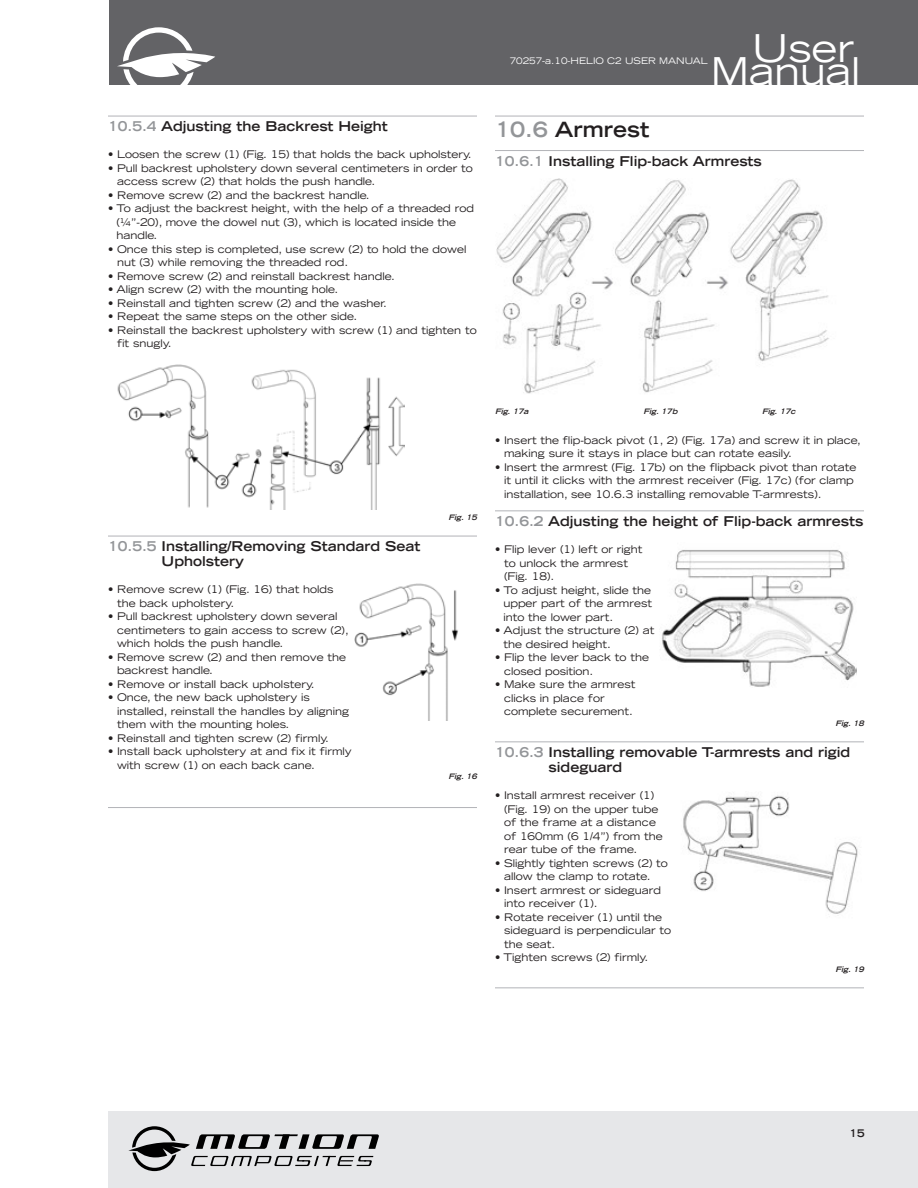
<style>
.page{position:relative;width:918px;height:1188px;background:#fff}
.page>*{position:absolute;margin:0;border:0;box-sizing:border-box;transform-origin:0 0}
.t1{font:expanded 38.4px "Trade Gothic LH";color:#fff}
.TITRE_2{font:700 expanded 21px "Trade Gothic LH";color:#231f20}
.Sous-titre{font:700 expanded 13.5px/15px "Trade Gothic LH";color:#231f20}
.Texte{font:expanded 10.5px/13.5px "Trade Gothic LH";color:#231f20}
.t2{font:700 expanded 10.5px "Trade Gothic LH";color:#231f20}
.t3{font:expanded 9px "Trade Gothic LH";color:#fff}
.Texte-2{font:italic 700 expanded 7.5px "Trade Gothic LH";color:#231f20}
.s1{color:#939598}
</style>
<div class="page">
<div style="left:110px;top:0;width:808px;height:85px;background:#636366"></div>
<div style="left:109px;top:1112px;width:809px;height:76px;background:#e6e7e9"></div>
<svg style="left:117px;top:27px;width:98px;height:58px"></svg>
<svg style="left:128px;top:1126px;width:251px;height:45px"></svg>
<hr style="left:108px;top:116px;width:369px;height:1px;background:#b2b3b7">
<hr style="left:108px;top:536px;width:369px;height:1px;background:#b2b3b7">
<hr style="left:108px;top:807px;width:369px;height:1px;background:#b2b3b7">
<img style="left:117px;top:364px;width:287px;height:145px">
<img style="left:354px;top:583px;width:104px;height:138px">
<hr style="left:495px;top:116px;width:369px;height:1px;background:#b2b3b7">
<hr style="left:495px;top:150px;width:369px;height:1px;background:#b2b3b7">
<hr style="left:495px;top:510px;width:369px;height:1px;background:#b2b3b7">
<hr style="left:495px;top:741px;width:369px;height:1px;background:#b2b3b7">
<hr style="left:495px;top:987px;width:369px;height:1px;background:#b2b3b7">
<img style="left:496px;top:178px;width:333px;height:216px">
<img style="left:662px;top:550px;width:194px;height:137px">
<img style="left:683px;top:795px;width:175px;height:119px">
<p class="Sous-titre" style="left:108px;top:119px;width:281px"><span class="s1">10.5.4</span> Adjusting the Backrest Height</p>
<p class="Texte" style="left:108px;top:148px;width:365px">• Loosen the screw (1) (Fig. 15) that holds the back upholstery.</p>
<p class="Texte" style="left:117px;top:161px;width:357px;text-indent:-9px">• Pull backrest upholstery down several centimeters in order to access screw (2) that holds the push handle.</p>
<p class="Texte" style="left:108px;top:188px;width:263px">• Remove screw (2) and the backrest handle.</p>
<p class="Texte" style="left:116px;top:202px;width:359px;text-indent:-8px">• To adjust the backrest height, with the help of a threaded rod (¼”-20), move the dowel nut (3), which is located inside the handle.</p>
<p class="Texte" style="left:117px;top:242px;width:351px;text-indent:-9px">• Once this step is completed, use screw (2) to hold the dowel nut (3) while removing the threaded rod.</p>
<p class="Texte" style="left:108px;top:269px;width:288px">• Remove screw (2) and reinstall backrest handle.</p>
<p class="Texte" style="left:108px;top:283px;width:232px">• Align screw (2) with the mounting hole.</p>
<p class="Texte" style="left:108px;top:296px;width:281px">• Reinstall and tighten screw (2) and the washer.</p>
<p class="Texte" style="left:108px;top:310px;width:251px">• Repeat the same steps on the other side.</p>
<p class="Texte" style="left:117px;top:323px;width:361px;text-indent:-9px">• Reinstall the backrest upholstery with screw (1) and tighten to fit snugly.</p>
<h1 class="t1" style="left:752px;top:23px;width:104px">User</h1>
<h1 class="t1" style="left:711px;top:46px;width:151px">Manual</h1>
<p class="t3" style="left:510px;top:55px;width:199px">70257-a.10-HELIO C2 USER MANUAL</p>
<p class="TITRE_2" style="left:495px;top:116px;width:156px"><span class="s1">10.6</span> Armrest</p>
<p class="Sous-titre" style="left:495px;top:153px;width:268px"><span class="s1">10.6.1</span> Installing Flip-back Armrests</p>
<p class="Sous-titre" style="left:162px;top:539px;width:260px;text-indent:-54px"><span class="s1">10.5.5</span> Installing/Removing Standard Seat<br>Upholstery</p>
<p class="Texte" style="left:117px;top:583px;width:218px;text-indent:-9px">• Remove screw (1) (Fig. 16) that holds the back upholstery.</p>
<p class="Texte" style="left:117px;top:610px;width:233px;text-indent:-9px">• Pull backrest upholstery down several centimeters to gain access to screw (2), which holds the push handle.</p>
<p class="Texte" style="left:117px;top:650px;width:231px;text-indent:-9px">• Remove screw (2) and then remove the backrest handle.</p>
<p class="Texte" style="left:108px;top:677px;width:208px">• Remove or install back upholstery.</p>
<p class="Texte" style="left:117px;top:691px;width:234px;text-indent:-9px">• Once, the new back upholstery is installed, reinstall the handles by aligning them with the mounting holes.</p>
<p class="Texte" style="left:108px;top:731px;width:223px">• Reinstall and tighten screw (2) firmly.</p>
<p class="Texte" style="left:117px;top:745px;width:236px;text-indent:-9px">• Install back upholstery at and fix it firmly with screw (1) on each back cane.</p>
<p class="Texte-2" style="left:448px;top:512px;width:32px">Fig.15</p>
<p class="Texte-2" style="left:448px;top:772px;width:32px">Fig.16</p>
<p class="Texte-2" style="left:495px;top:406px;width:37px">Fig.17a</p>
<p class="Texte-2" style="left:644px;top:406px;width:38px">Fig.17b</p>
<p class="Texte-2" style="left:762px;top:406px;width:37px">Fig.17c</p>
<p class="Texte" style="left:504px;top:433px;width:358px;text-indent:-9px">• Insert the flip-back pivot (1, 2) (Fig. 17a) and screw it in place, making sure it stays in place but can rotate easily.</p>
<p class="Texte" style="left:504px;top:460px;width:354px;text-indent:-9px">• Insert the armrest (Fig. 17b) on the flipback pivot than rotate it until it clicks with the armrest receiver (Fig. 17c) (for clamp installation, see 10.6.3 installing removable T-armrests).</p>
<p class="Sous-titre" style="left:495px;top:514px;width:370px"><span class="s1">10.6.2</span> Adjusting the height of Flip-back armrests</p>
<p class="Texte" style="left:504px;top:542px;width:140px;text-indent:-9px">• Flip lever (1) left or right to unlock the armrest (Fig. 18).</p>
<p class="Texte" style="left:503px;top:583px;width:150px;text-align:justify;text-indent:-8px">• To adjust height, slide the upper part of the armrest into the lower part.</p>
<p class="Texte" style="left:503px;top:623px;width:153px;text-indent:-8px">• Adjust the structure (2) at the desired height.</p>
<p class="Texte" style="left:504px;top:650px;width:146px;text-indent:-9px">• Flip the lever back to the closed position.</p>
<p class="Texte" style="left:504px;top:677px;width:133px;text-indent:-9px">• Make sure the armrest clicks in place for complete securement.</p>
<p class="Texte-2" style="left:835px;top:718px;width:32px">Fig.18</p>
<p class="Sous-titre" style="left:549px;top:745px;width:303px;text-indent:-54px"><span class="s1">10.6.3</span> Installing removable T-armrests and rigid sideguard</p>
<p class="Texte" style="left:504px;top:788px;width:160px;text-indent:-9px">• Install armrest receiver (1) (Fig. 19) on the upper tube of the frame at a distance of 160mm (6 1/4”) from the rear tube of the frame.</p>
<p class="Texte" style="left:504px;top:856px;width:165px;text-indent:-9px">• Slightly tighten screws (2) to allow the clamp to rotate.</p>
<p class="Texte" style="left:504px;top:883px;width:159px;text-indent:-9px">• Insert armrest or sideguard into receiver (1).</p>
<p class="Texte" style="left:504px;top:910px;width:169px;text-indent:-9px">• Rotate receiver (1) until the sideguard is perpendicular to the seat.</p>
<p class="Texte" style="left:495px;top:950px;width:155px">• Tighten screws (2) firmly.</p>
<p class="Texte-2" style="left:835px;top:964px;width:32px">Fig.19</p>
<p class="t2" style="left:850px;top:1127px;width:17px">15</p>
</div>
